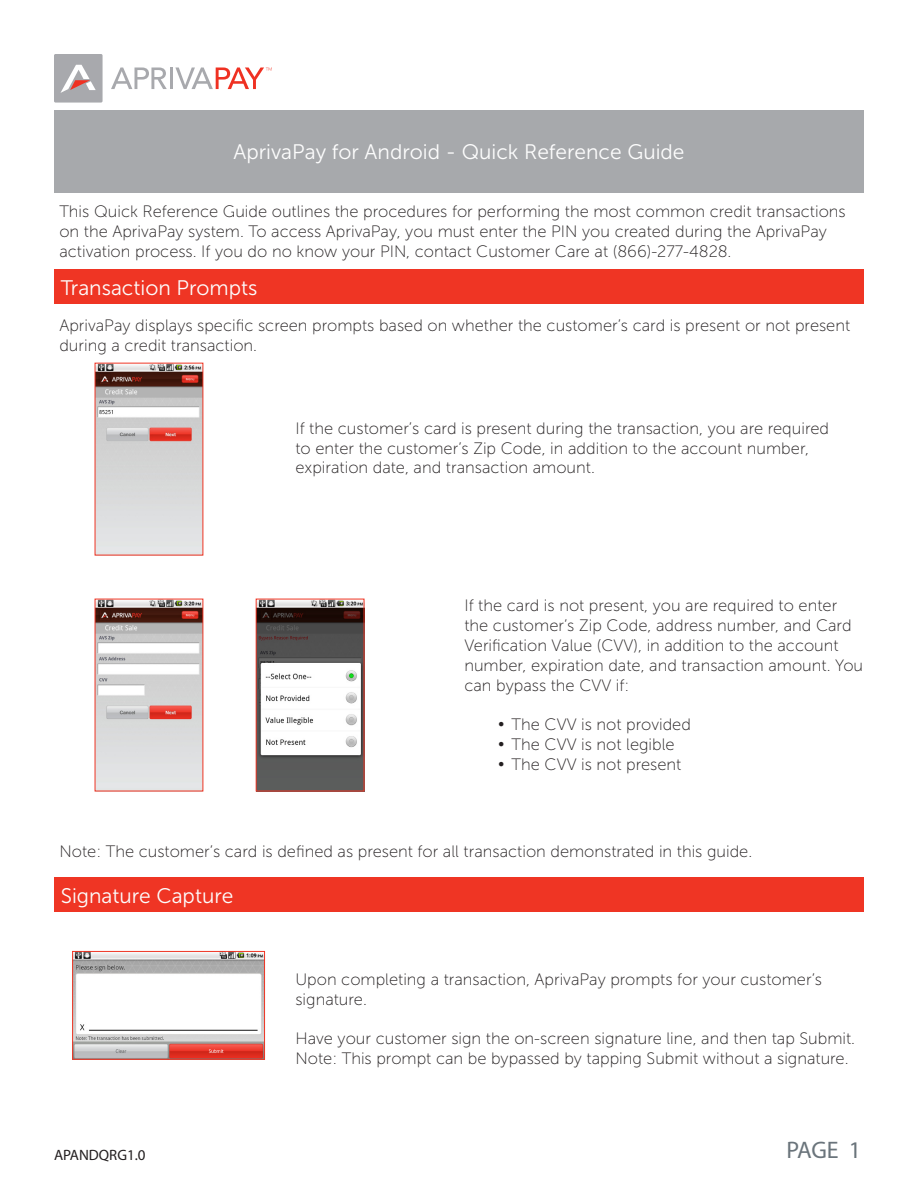
<style>
.page{position:relative;width:918px;height:1188px;background:#fff}
.page>*{position:absolute;margin:0;border:0;box-sizing:border-box;transform-origin:0 0}
.t1{font:24px "Myriad Pro";color:#6a747b}
.t2{font:21px "Museo Sans 300";color:#fdfdfd}
.t3{font:16.5px/19.8px "Museo Sans 100";color:#231f20}
.t4{font:15px "Myriad Pro";color:#231f20}
.s1{font-family:"Times New Roman";font-size:18px}
</style>
<div class="page">
<div style="left:54px;top:110px;width:810px;height:82px;background:#a7a9ac"></div>
<div style="left:54px;top:54px;width:49px;height:49px;background:#a8a9ad;border-radius:2px"></div>
<svg style="left:60px;top:65px;width:36px;height:28px"></svg>
<svg style="left:111px;top:68px;width:56px;height:21px"></svg>
<hr style="left:170px;top:68px;width:3px;height:21px;background:#a8a9ad">
<svg style="left:175px;top:68px;width:97px;height:21px"></svg>
<div style="left:54px;top:270px;width:810px;height:34px;background:#ef3524"></div>
<div style="left:54px;top:878px;width:810px;height:34px;background:#ef3524"></div>
<img style="left:97px;top:365px;width:104px;height:188px">
<img style="left:74px;top:953px;width:189px;height:105px">
<div style="left:72px;top:951px;width:193px;height:109px;border:1px solid #ef3524"></div>
<img style="left:97px;top:601px;width:104px;height:188px">
<img style="left:258px;top:601px;width:104px;height:188px">
<p class="t2" style="left:233px;top:140px;width:453px">AprivaPay for Android - Quick Reference Guide</p>
<p class="t3" style="left:59px;top:202px;width:788px">This Quick Reference Guide outlines the procedures for performing the most common credit transactions on the AprivaPay system. To access AprivaPay, you must enter the PIN you created during the AprivaPay activation process. If you do no know your PIN, contact Customer Care at (866)-277-4828.</p>
<p class="t2" style="left:61px;top:276px;width:198px">Transaction Prompts</p>
<p class="t3" style="left:59px;top:316px;width:792px">AprivaPay displays specific screen prompts based on whether the customer’s card is present or not present during a credit transaction.</p>
<p class="t3" style="left:295px;top:418px;width:535px">If the customer’s card is present during the transaction, you are required to enter the customer’s Zip Code, in addition to the account number, expiration date, and transaction amount.</p>
<p class="t3" style="left:464px;top:596px;width:400px">If the card is not present, you are required to enter the customer’s Zip Code, address number, and Card Verification Value (CVV), in addition to the account number, expiration date, and transaction amount. You can bypass the CVV if:</p>
<p class="t3" style="left:498px;top:715px;width:194px"><span class="s1">•</span> The CVV is not provided</p>
<p class="t3" style="left:498px;top:735px;width:178px"><span class="s1">•</span> The CVV is not legible</p>
<p class="t3" style="left:498px;top:754px;width:185px"><span class="s1">•</span> The CVV is not present</p>
<p class="t3" style="left:59px;top:842px;width:694px">Note: The customer’s card is defined as present for all transaction demonstrated in this guide.</p>
<p class="t2" style="left:61px;top:884px;width:174px">Signature Capture</p>
<p class="t4" style="left:54px;top:1146px;width:93px">APANDQRG1.0</p>
<p class="t3" style="left:295px;top:970px;width:528px">Upon completing a transaction, AprivaPay prompts for your customer’s signature.</p>
<p class="t3" style="left:295px;top:1029px;width:561px">Have your customer sign the on-screen signature line, and then tap Submit.<br>Note: This prompt can be bypassed by tapping Submit without a signature.</p>
<p class="t1" style="left:786px;top:1135px;width:76px">PAGE 1</p>
</div>
